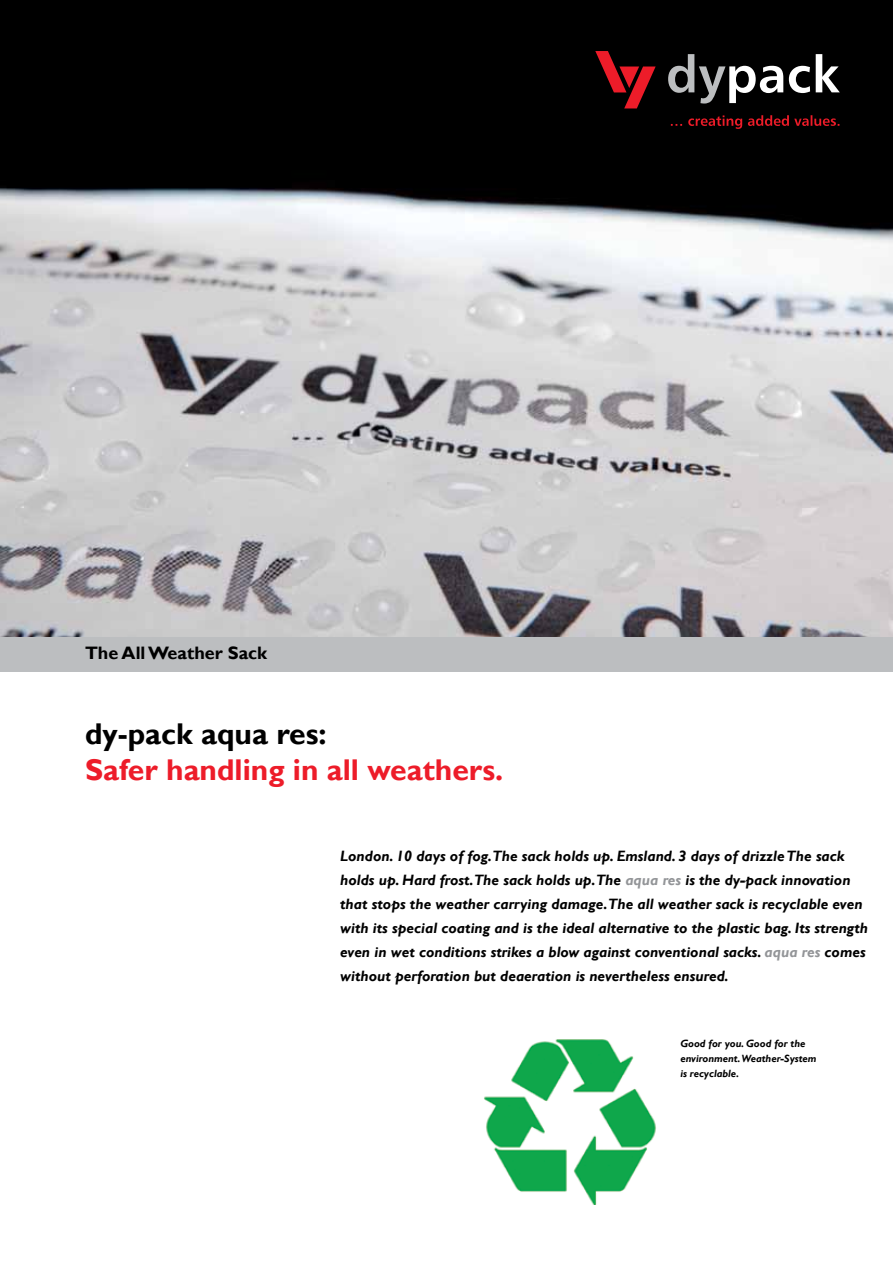
<style>
.page{position:relative;width:893px;height:1263px;background:#fff}
.page>*{position:absolute;margin:0;border:0;box-sizing:border-box;transform-origin:0 0}
.t1{font:700 30px "Gill Sans";color:#ed1c29}
.t2{font:700 30px "Gill Sans";color:#000}
.t3{font:700 18px "Gill Sans";color:#000}
.t4{font:italic 700 15px/24px "Gill Sans";color:#000}
.t5{font:italic 700 10.5px/15px "Gill Sans";color:#000}
.s1{color:#939598}
</style>
<div class="page">
<img style="left:0;top:0;width:893px;height:638px">
<img style="left:484px;top:1039px;width:172px;height:165px">
<div style="left:0;top:638px;width:893px;height:34px;background:#bcbec0"></div>
<svg style="left:668px;top:54px;width:172px;height:50px"></svg>
<svg style="left:671px;top:115px;width:168px;height:14px"></svg>
<svg style="left:595px;top:51px;width:61px;height:57px"></svg>
<p class="t3" style="left:85px;top:642px;width:184px">The All Weather Sack</p>
<h1 class="t2" style="left:85px;top:715px;width:243px">dy-pack aqua res:</h1>
<h1 class="t1" style="left:85px;top:751px;width:420px">Safer handling in all weathers.</h1>
<p class="t4" style="left:340px;top:844px;width:529px">London. 10 days of fog.The sack holds up. Emsland. 3 days of drizzle The sack holds up. Hard frost.The sack holds up.The <span class="s1">aqua res</span> is the dy-pack innovation that stops the weather carrying damage.The all weather sack is recyclable even with its special coating and is the ideal alternative to the plastic bag. Its strength even in wet conditions strikes a blow against conventional sacks. <span class="s1">aqua res</span> comes without perforation but deaeration is nevertheless ensured.</p>
<p class="t5" style="left:680px;top:1036px;width:138px">Good for you. Good for the environment. Weather-System is recyclable.</p>
</div>
